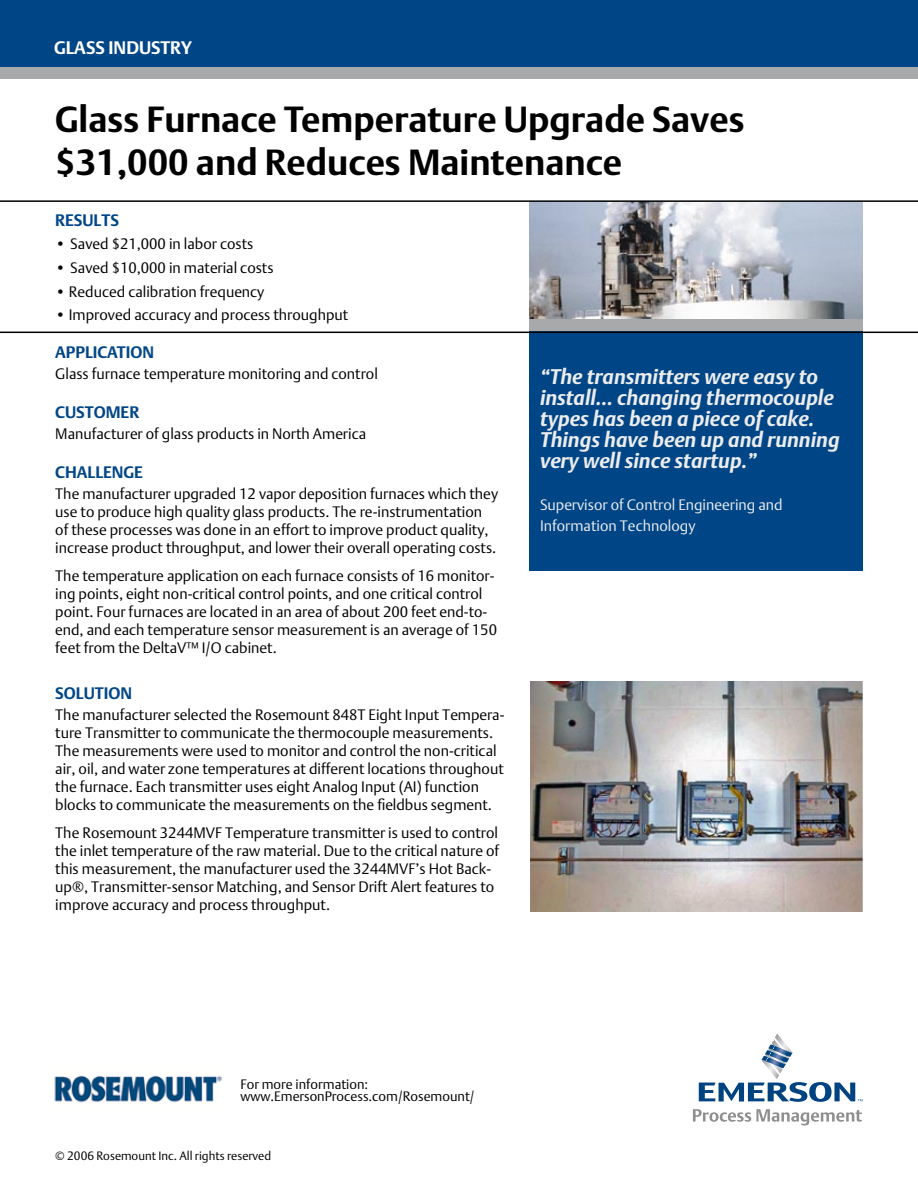
<style>
.page{position:relative;width:918px;height:1188px;background:#fff}
.page>*{position:absolute;margin:0;border:0;box-sizing:border-box;transform-origin:0 0}
.t1{font:700 36px/43.5px "DTL Argo T";color:#000}
.t2{font:italic 700 21px/21px "DTL Argo T";color:#ececec}
.t3{font:700 18px "DTL Argo T";color:#fff}
.t4{font:700 16.5px "DTL Argo T";color:#004687}
.t5{font:15px/18px "DTL Argo T Light";color:#000}
.t6{font:15px/21px "DTL Argo T Light";color:#ececec}
.t7{font:13.5px/12px "DTL Argo T Light";color:#000}
.t8{font:12px "DTL Argo T Light";color:#000}
.s1{font-family:"DTL Argo T";font-weight:700}
</style>
<div class="page">
<div style="left:0;top:0;width:918px;height:68px;background:#004687"></div>
<div style="left:0;top:68px;width:918px;height:11px;background:#a8a9ab"></div>
<img style="left:54px;top:1075px;width:169px;height:28px">
<svg style="left:699px;top:1033px;width:164px;height:69px"></svg>
<svg style="left:693px;top:1109px;width:169px;height:16px"></svg>
<img style="left:529px;top:202px;width:334px;height:117px">
<div style="left:529px;top:319px;width:334px;height:13px;background:#a8a9ab"></div>
<div style="left:529px;top:332px;width:334px;height:239px;background:#004687"></div>
<img style="left:531px;top:682px;width:332px;height:229px">
<hr style="left:0;top:332px;width:918px;height:1px;background:#000">
<hr style="left:0;top:200px;width:918px;height:2px;background:#000">
<p class="t3" style="left:54px;top:37px;width:139px">GLASS INDUSTRY</p>
<h1 class="t1" style="left:55px;top:97px;width:691px">Glass Furnace Temperature Upgrade Saves $31,000 and Reduces Maintenance</h1>
<p class="t4" style="left:55px;top:210px;width:65px">RESULTS</p>
<p class="t5" style="left:55px;top:235px;width:200px"><span class="s1">•</span> Saved $21,000 in labor costs</p>
<p class="t5" style="left:55px;top:259px;width:220px"><span class="s1">•</span> Saved $10,000 in material costs</p>
<p class="t5" style="left:55px;top:282px;width:211px"><span class="s1">•</span> Reduced calibration frequency</p>
<p class="t5" style="left:55px;top:305px;width:295px"><span class="s1">•</span> Improved accuracy and process throughput</p>
<p class="t4" style="left:55px;top:343px;width:100px">APPLICATION</p>
<p class="t5" style="left:55px;top:365px;width:324px">Glass furnace temperature monitoring and control</p>
<p class="t4" style="left:55px;top:403px;width:85px">CUSTOMER</p>
<p class="t5" style="left:55px;top:425px;width:312px">Manufacturer of glass products in North America</p>
<p class="t4" style="left:55px;top:463px;width:89px">CHALLENGE</p>
<p class="t5" style="left:55px;top:485px;width:444px">The manufacturer upgraded 12 vapor deposition furnaces which they use to produce high quality glass products. The re-instrumentation of these processes was done in an effort to improve product quality, increase product throughput, and lower their overall operating costs.</p>
<p class="t5" style="left:55px;top:567px;width:443px">The temperature application on each furnace consists of 16 monitor&shy;ing points, eight non-critical control points, and one critical control point. Four furnaces are located in an area of about 200 feet end-to&shy;end, and each temperature sensor measurement is an average of 150 feet from the DeltaV™ I/O cabinet.</p>
<p class="t4" style="left:55px;top:683px;width:78px">SOLUTION</p>
<p class="t5" style="left:55px;top:705px;width:451px">The manufacturer selected the Rosemount 848T Eight Input Tempera&shy;ture Transmitter to communicate the thermocouple measurements.<br>The measurements were used to monitor and control the non-critical air, oil, and water zone temperatures at different locations throughout the furnace. Each transmitter uses eight Analog Input (AI) function blocks to communicate the measurements on the fieldbus segment.</p>
<p class="t5" style="left:55px;top:823px;width:446px">The Rosemount 3244MVF Temperature transmitter is used to control the inlet temperature of the raw material. Due to the critical nature of this measurement, the manufacturer used the 3244MVF’s Hot Back&shy;up®, Transmitter-sensor Matching, and Sensor Drift Alert features to improve accuracy and process throughput.</p>
<h2 class="t2" style="left:540px;top:366px;width:301px">“The transmitters were easy to install... changing thermocouple types has been a piece of cake.<br>Things have been up and running very well since startup.”</h2>
<p class="t6" style="left:540px;top:494px;width:244px">Supervisor of Control Engineering and<br>Information Technology</p>
<p class="t7" style="left:240px;top:1078px;width:236px">For more information: www.EmersonProcess.com/Rosemount/</p>
<p class="t8" style="left:55px;top:1149px;width:217px">© 2006 Rosemount Inc. All rights reserved</p>
</div>
